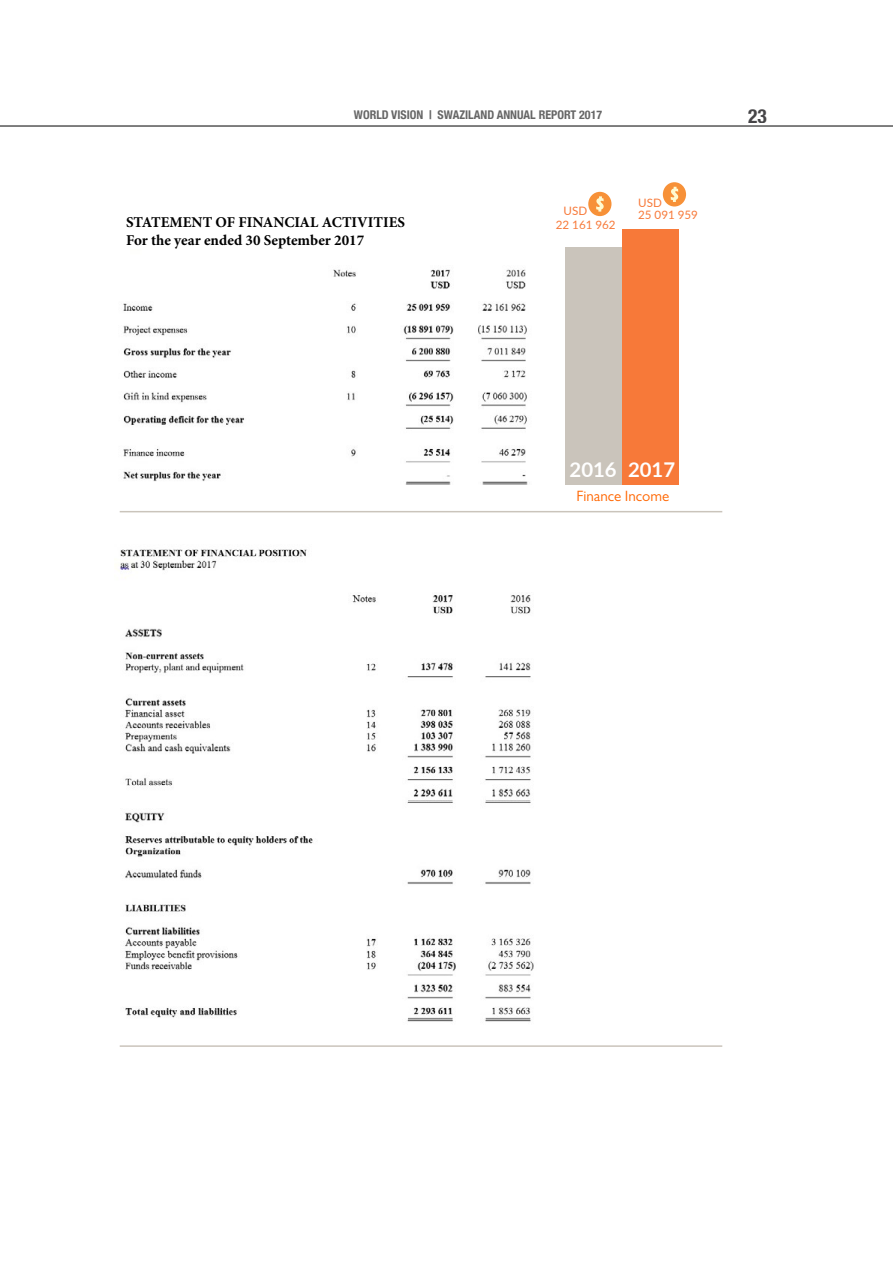
<style>
.page{position:relative;width:893px;height:1263px;background:#fff}
.page>*{position:absolute;margin:0;border:0;box-sizing:border-box;transform-origin:0 0}
.t1{font:700 20.25px "Lato";color:#fff}
.t2{font:700 condensed 19.5px "Helvetica Neue";color:#464547}
.t3{font:700 15px/18px "Minion Pro";color:#000}
.t4{font:15px "Gill Sans MT Pro";color:#f60}
.t5{font:700 condensed 12px "Helvetica Neue";color:#666}
.t6{font:11.55px "Lato";color:#f77939}
</style>
<div class="page">
<hr style="left:0;top:126px;width:893px;height:1px;background:#000">
<img style="left:123px;top:269px;width:405px;height:216px">
<img style="left:120px;top:549px;width:414px;height:473px">
<div style="left:565px;top:247px;width:57px;height:237px;background:#cac4bb"></div>
<div style="left:622px;top:229px;width:57px;height:255px;background:#f77939"></div>
<div style="left:663px;top:182px;width:23px;height:24px;background:#f79138;border-radius:50%"></div>
<svg style="left:671px;top:187px;width:7px;height:15px"></svg>
<div style="left:588px;top:192px;width:23px;height:24px;background:#f79138;border-radius:50%"></div>
<svg style="left:596px;top:196px;width:8px;height:16px"></svg>
<hr style="left:120px;top:511px;width:602px;height:1px;background:#cac4bb">
<hr style="left:120px;top:1045px;width:602px;height:2px;background:#cac4bb">
<p class="t5" style="left:354px;top:108px;width:250px">WORLD VISION | SWAZILAND ANNUAL REPORT 2017</p>
<h2 class="t2" style="left:748px;top:104px;width:20px">23</h2>
<p class="t3" style="left:126px;top:213px;width:281px">STATEMENT OF FINANCIAL ACTIVITIES<br>For the year ended 30 September 2017</p>
<p class="t6" style="left:564px;top:203px;width:25px">USD</p>
<p class="t6" style="left:556px;top:216px;width:61px">22 161 962</p>
<p class="t6" style="left:638px;top:194px;width:25px">USD</p>
<p class="t6" style="left:638px;top:206px;width:61px">25 091 959</p>
<h1 class="t1" style="left:570px;top:455px;width:107px">2016 2017</h1>
<p class="t4" style="left:577px;top:487px;width:94px">Finance Income</p>
</div>
